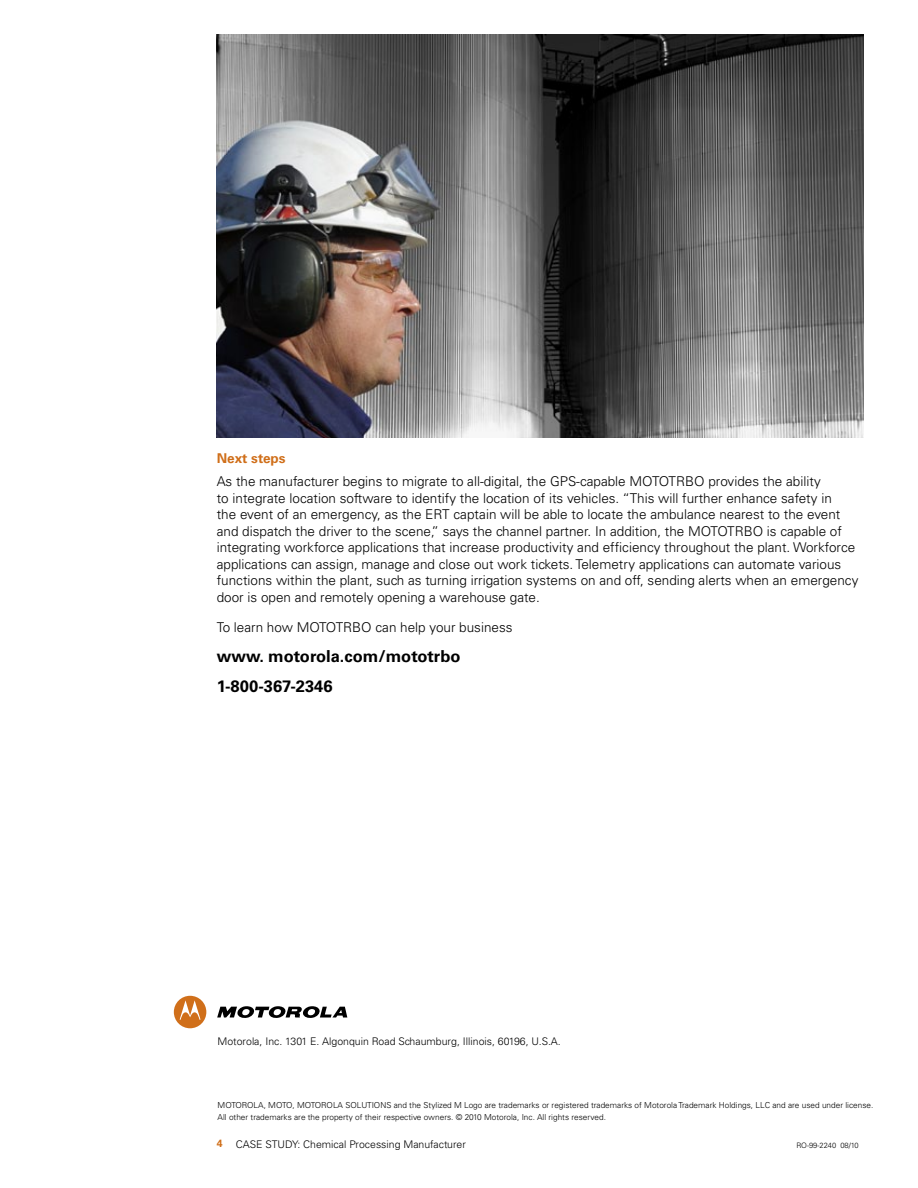
<style>
.page{position:relative;width:918px;height:1188px;background:#fff}
.page>*{position:absolute;margin:0;border:0;box-sizing:border-box;transform-origin:0 0}
.t1{font:700 16.5px/30px "Univers";color:#000}
.t2{font:300 13.5px/16.5px "Univers";color:#000}
.t3{font:700 13.5px "Univers";color:#d06f1a}
.t4{font:300 10.5px "Univers";color:#000}
.t5{font:700 10.5px "Univers";color:#d06f1a}
.t6{font:300 8.25px/11.2px "Univers";color:#000}
.t7{font:300 7.5px "Univers";color:#000}
</style>
<div class="page">
<svg style="left:174px;top:996px;width:32px;height:32px"></svg>
<svg style="left:217px;top:1006px;width:130px;height:12px"></svg>
<img style="left:217px;top:35px;width:647px;height:403px">
<p class="t3" style="left:217px;top:450px;width:70px">Next steps</p>
<p class="t2" style="left:217px;top:473px;width:643px">As the manufacturer begins to migrate to all-digital, the GPS-capable MOTOTRBO provides the ability<br>to integrate location software to identify the location of its vehicles. “This will further enhance safety in<br>the event of an emergency, as the ERT captain will be able to locate the ambulance nearest to the event and dispatch the driver to the scene,” says the channel partner. In addition, the MOTOTRBO is capable of integrating workforce applications that increase productivity and efficiency throughout the plant. Workforce applications can assign, manage and close out work tickets. Telemetry applications can automate various functions within the plant, such as turning irrigation systems on and off, sending alerts when an emergency door is open and remotely opening a warehouse gate.</p>
<p class="t2" style="left:217px;top:619px;width:297px">To learn how MOTOTRBO can help your business</p>
<p class="t1" style="left:217px;top:641px;width:245px">www. motorola.com/mototrbo<br>1-800-367-2346</p>
<p class="t4" style="left:218px;top:1035px;width:345px">Motorola, Inc. 1301 E. Algonquin Road Schaumburg, Illinois, 60196, U.S.A.</p>
<p class="t6" style="left:218px;top:1100px;width:657px">MOTOROLA, MOTO, MOTOROLA SOLUTIONS and the Stylized M Logo are trademarks or registered trademarks of Motorola Trademark Holdings, LLC and are used under license.<br>All other trademarks are the property of their respective owners. © 2010 Motorola, Inc. All rights reserved.</p>
<p class="t5" style="left:217px;top:1137px;width:7px">4</p>
<p class="t4" style="left:236px;top:1137px;width:232px">CASE STUDY: Chemical Processing Manufacturer</p>
<p class="t7" style="left:796px;top:1141px;width:64px">RO-99-2240 08/10</p>
</div>
